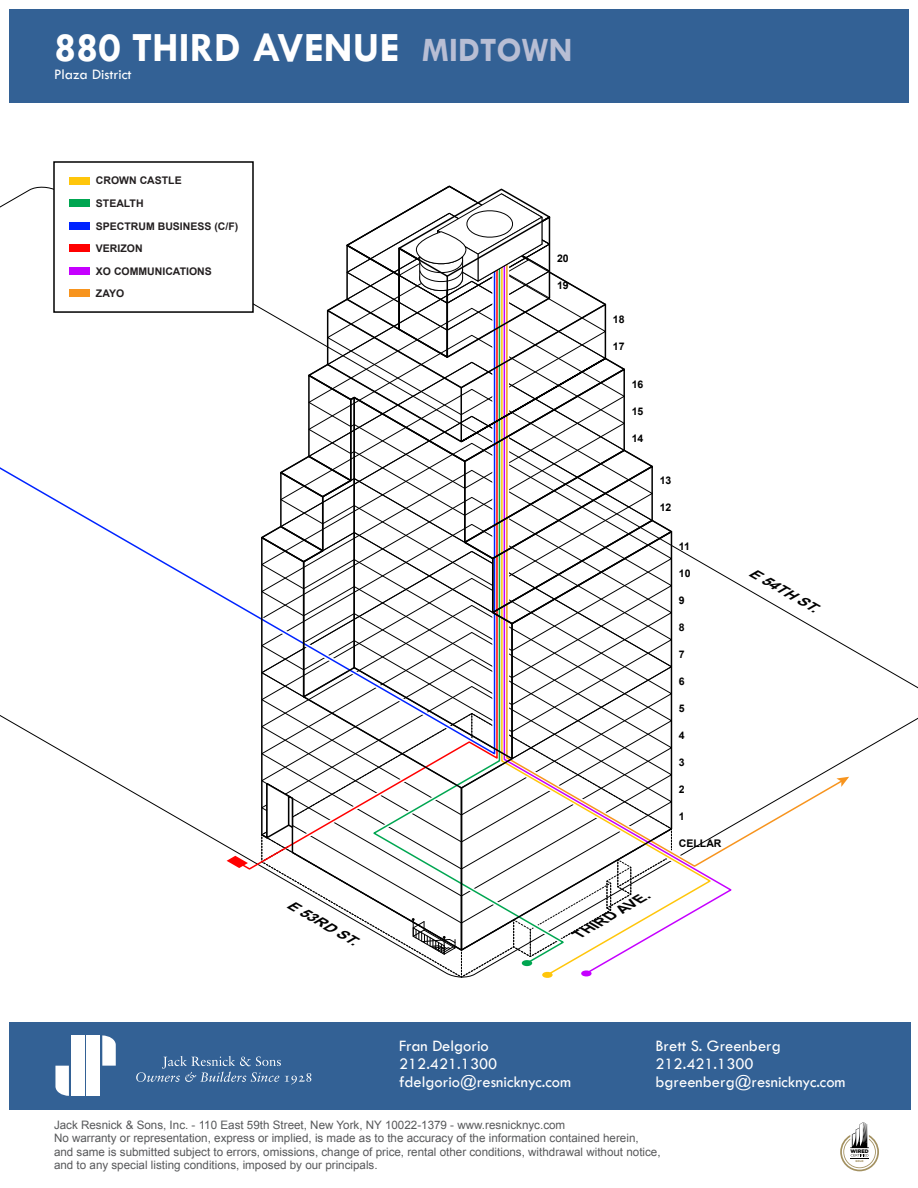
<style>
.page{position:relative;width:918px;height:1188px;background:#fff}
.page>*{position:absolute;margin:0;border:0;box-sizing:border-box;transform-origin:0 0}
.t1{font:700 42px "Tw Cen";color:#fff}
.t2{font:16.5px/18px "Tw Cen";color:#fff}
.t3{font:15px "Tw Cen";color:#fff}
.t4{font:italic 700 13.05px "Arial";color:#000;scale:1.15 1}
.t5{font:12px "Arial";color:#fff}
.t6{font:11.7px/13.5px "Arial";color:#58595b}
.t7{font:700 10.5px/22.5px "Arial";color:#231f20}
.t8{font:700 10.5px "Arial";color:#000}
.t9{font:900 5.1px "Gotham HTF";color:#010101}
.t10{font:900 2.7px "Gotham HTF";color:#a39161}
.s1{font-size:34.5px;color:#b8bed4}
</style>
<div class="page">
<div style="left:9px;top:9px;width:900px;height:94px;background:#336195"></div>
<div style="left:9px;top:1022px;width:901px;height:87px;background:#336195"></div>
<svg style="left:102px;top:1035px;width:14px;height:31px"></svg>
<svg style="left:55px;top:1066px;width:14px;height:30px"></svg>
<div style="left:71px;top:1035px;width:14px;height:61px;background:#fff"></div>
<div style="left:87px;top:1035px;width:13px;height:61px;background:#fff"></div>
<svg style="left:136px;top:1056px;width:175px;height:28px"></svg>
<svg style="left:840px;top:1122px;width:39px;height:49px"></svg>
<svg style="left:674px;top:546px;width:170px;height:307px"></svg>
<svg style="left:836px;top:777px;width:13px;height:10px"></svg>
<svg style="left:514px;top:699px;width:159px;height:14px"></svg>
<svg style="left:260px;top:699px;width:203px;height:168px"></svg>
<svg style="left:260px;top:185px;width:414px;height:514px"></svg>
<svg style="left:261px;top:713px;width:458px;height:265px"></svg>
<svg style="left:227px;top:856px;width:21px;height:12px"></svg>
<div style="left:69px;top:177px;width:21px;height:7px;background:#ffc60b"></div>
<div style="left:69px;top:200px;width:21px;height:7px;background:#00a651"></div>
<div style="left:69px;top:222px;width:21px;height:8px;background:#0024ff"></div>
<div style="left:69px;top:245px;width:21px;height:7px;background:#f00"></div>
<div style="left:69px;top:290px;width:21px;height:7px;background:#f7941e"></div>
<div style="left:69px;top:267px;width:21px;height:8px;background:#c500ff"></div>
<h1 class="t1" style="left:54px;top:23px;width:520px">880 THIRD AVENUE <span class="s1">MIDTOWN</span></h1>
<p class="t3" style="left:54px;top:65px;width:79px">Plaza District</p>
<p class="t7" style="left:96px;top:170px;width:144px">CROWN CASTLE<br>STEALTH<br>SPECTRUM BUSINESS (C/F)<br>VERIZON</p>
<p class="t7" style="left:96px;top:282px;width:30px">ZAYO</p>
<p class="t7" style="left:96px;top:260px;width:117px">XO COMMUNICATIONS</p>
<p class="t4" style="left:292px;top:895px;width:70px;rotate:30deg">E 53RD ST.</p>
<p class="t8" style="left:557px;top:251px;width:13px">20</p>
<p class="t8" style="left:557px;top:278px;width:13px">19</p>
<p class="t8" style="left:613px;top:313px;width:13px">18</p>
<p class="t8" style="left:613px;top:340px;width:13px">17</p>
<p class="t8" style="left:632px;top:377px;width:13px">16</p>
<p class="t8" style="left:632px;top:404px;width:13px">15</p>
<p class="t8" style="left:632px;top:431px;width:13px">14</p>
<p class="t8" style="left:660px;top:473px;width:13px">13</p>
<p class="t8" style="left:660px;top:500px;width:13px">12</p>
<p class="t8" style="left:679px;top:539px;width:13px">11</p>
<p class="t8" style="left:679px;top:566px;width:13px">10</p>
<p class="t8" style="left:679px;top:593px;width:7px">9</p>
<p class="t8" style="left:679px;top:620px;width:7px">8</p>
<p class="t8" style="left:679px;top:647px;width:7px">7</p>
<p class="t8" style="left:679px;top:674px;width:7px">6</p>
<p class="t8" style="left:679px;top:701px;width:7px">5</p>
<p class="t8" style="left:679px;top:728px;width:7px">4</p>
<p class="t8" style="left:679px;top:755px;width:7px">3</p>
<p class="t8" style="left:679px;top:782px;width:7px">2</p>
<p class="t8" style="left:679px;top:809px;width:7px">1</p>
<p class="t8" style="left:679px;top:836px;width:44px">CELLAR</p>
<p class="t4" style="left:573px;top:927px;width:74px;rotate:-30deg">THIRD AVE.</p>
<p class="t4" style="left:754px;top:563px;width:68px;rotate:30deg">E 54TH ST.</p>
<h2 class="t2" style="left:399px;top:1037px;width:173px">Fran Delgorio<br>212.421.1300 fdelgorio@resnicknyc.com</h2>
<h2 class="t2" style="left:655px;top:1037px;width:192px">Brett S. Greenberg<br>212.421.1300 bgreenberg@resnicknyc.com</h2>
<p class="t5" style="left:486px;top:1079px;width:104px">212.421.1300 x510</p>
<p class="t5" style="left:702px;top:1079px;width:104px">212.421.1300 x513</p>
<p class="t6" style="left:54px;top:1118px;width:608px">Jack Resnick &amp; Sons, Inc. - 110 East 59th Street, New York, NY 10022-1379 - www.resnicknyc.com<br>No warranty or representation, express or implied, is made as to the accuracy of the information contained herein, and same is submitted subject to errors, omissions, change of price, rental other conditions, withdrawal without notice, and to any special listing conditions, imposed by our principals.</p>
<p class="t9" style="left:850px;top:1148px;width:20px">WIRED</p>
<p class="t10" style="left:855px;top:1160px;width:10px">GOLD</p>
</div>
